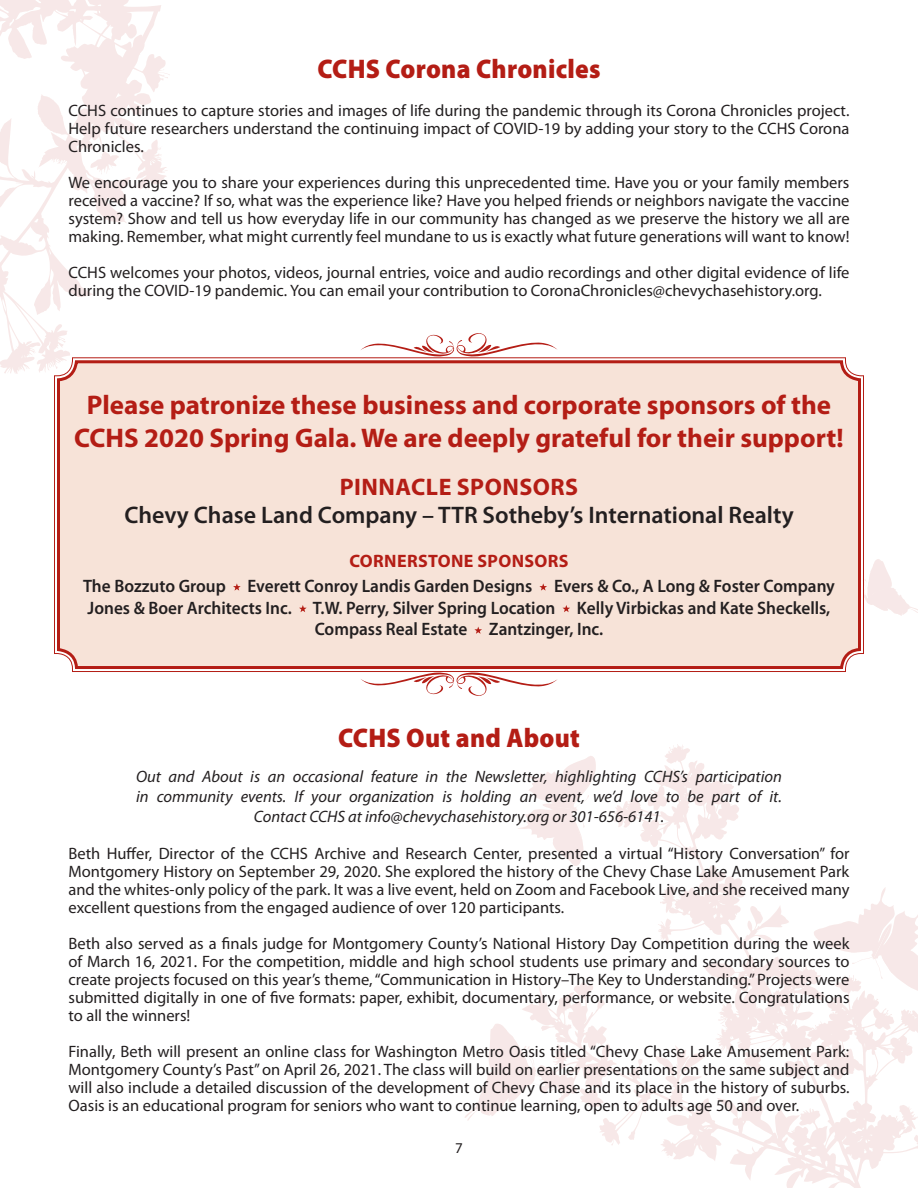
<style>
.page{position:relative;width:918px;height:1188px;background:#fff}
.page>*{position:absolute;margin:0;border:0;box-sizing:border-box;transform-origin:0 0}
.t1{font:700 27px "Myriad Pro";color:#b41d15}
.Normal__Web{font:900 27px "Myriad Pro";letter-spacing:.01em;color:#b41d15;scale:.94 1}
.t2{font:600 24px "Myriad Pro";color:#231f20}
.t3{font:700 24px "Myriad Pro";letter-spacing:.02em;color:#b41d15}
.t4{font:600 18px/21.6px "Myriad Pro";color:#231f20;text-align:center;scale:.96 1}
.t5{font:700 18px "Myriad Pro";letter-spacing:.02em;color:#b41d15}
.Normal__Web-2{font:16.5px/18px "Myriad Pro";color:#231f20;text-align:justify}
.Normal__Web-3{font:italic 16.5px/19.8px "Myriad Pro";color:#231f20;text-align:center}
.t6{font:15px "Myriad Pro";color:#231f20}
</style>
<div class="page">
<svg style="left:0;top:167px;width:167px;height:207px"></svg>
<svg style="left:0;top:0;width:170px;height:167px"></svg>
<svg style="left:614px;top:744px;width:190px;height:237px"></svg>
<svg style="left:522px;top:981px;width:282px;height:207px"></svg>
<svg style="left:465px;top:1023px;width:81px;height:98px"></svg>
<svg style="left:518px;top:756px;width:78px;height:110px"></svg>
<svg style="left:804px;top:887px;width:114px;height:301px"></svg>
<svg style="left:865px;top:559px;width:53px;height:57px"></svg>
<div style="left:53px;top:357px;width:812px;height:315px;background:#f7e3d8"></div>
<div style="left:57px;top:360px;width:804px;height:309px;border:3px solid #b41d15;border-radius:18px"></div>
<svg style="left:361px;top:333px;width:197px;height:24px"></svg>
<svg style="left:361px;top:672px;width:197px;height:24px"></svg>
<p class="Normal__Web" style="left:318px;top:51px;width:303px">CCHS Corona Chronicles</p>
<p class="Normal__Web-2" style="left:69px;top:101px;width:782px">CCHS continues to capture stories and images of life during the pandemic through its Corona Chronicles project.<br>Help future researchers understand the continuing impact of COVID-19 by adding your story to the CCHS Corona Chronicles.</p>
<p class="Normal__Web-2" style="left:69px;top:173px;width:783px">We encourage you to share your experiences during this unprecedented time. Have you or your family members received a vaccine? If so, what was the experience like? Have you helped friends or neighbors navigate the vaccine system? Show and tell us how everyday life in our community has changed as we preserve the history we all are making. Remember, what might currently feel mundane to us is exactly what future generations will want to know!</p>
<p class="Normal__Web-2" style="left:69px;top:263px;width:783px">CCHS welcomes your photos, videos, journal entries, voice and audio recordings and other digital evidence of life during the COVID-19 pandemic. You can email your contribution to CoronaChronicles@chevychasehistory.org.</p>
<p class="t1" style="left:87px;top:388px;width:746px">Please patronize these business and corporate sponsors of the</p>
<p class="t1" style="left:74px;top:420px;width:771px">CCHS 2020 Spring Gala. We are deeply grateful for their support!</p>
<p class="t3" style="left:340px;top:471px;width:240px">PINNACLE SPONSORS</p>
<p class="t2" style="left:124px;top:500px;width:671px">Chevy Chase Land Company – TTR Sotheby’s International Realty</p>
<p class="t5" style="left:349px;top:549px;width:221px">CORNERSTONE SPONSORS</p>
<p class="t4" style="left:83px;top:575px;width:785px">The Bozzuto Group Everett Conroy Landis Garden Designs Evers &amp; Co., A Long &amp; Foster Company<br>Jones &amp; Boer Architects Inc. T.W. Perry, Silver Spring Location Kelly Virbickas and Kate Sheckells,<br>Compass Real Estate Zantzinger, Inc.</p>
<p class="Normal__Web" style="left:338px;top:720px;width:259px">CCHS Out and About</p>
<p class="Normal__Web-3" style="left:136px;top:766px;width:647px">Out and About is an occasional feature in the Newsletter, highlighting CCHS’s participation in community events. If your organization is holding an event, we’d love to be part of it.<br>Contact CCHS at info@chevychasehistory.org or 301-656-6141.</p>
<p class="Normal__Web-2" style="left:69px;top:845px;width:783px">Beth Huffer, Director of the CCHS Archive and Research Center, presented a virtual “History Conversation” for Montgomery History on September 29, 2020. She explored the history of the Chevy Chase Lake Amusement Park and the whites-only policy of the park. It was a live event, held on Zoom and Facebook Live, and she received many excellent questions from the engaged audience of over 120 participants.</p>
<p class="Normal__Web-2" style="left:69px;top:935px;width:783px">Beth also served as a finals judge for Montgomery County’s National History Day Competition during the week of March 16, 2021. For the competition, middle and high school students use primary and secondary sources to create projects focused on this year’s theme, “Communication in History–The Key to Understanding.” Projects were submitted digitally in one of five formats: paper, exhibit, documentary, performance, or website. Congratulations to all the winners!</p>
<p class="Normal__Web-2" style="left:69px;top:1043px;width:783px">Finally, Beth will present an online class for Washington Metro Oasis titled “Chevy Chase Lake Amusement Park:<br>Montgomery County’s Past” on April 26, 2021. The class will build on earlier presentations on the same subject and will also include a detailed discussion of the development of Chevy Chase and its place in the history of suburbs.<br>Oasis is an educational program for seniors who want to continue learning, open to adults age 50 and over.</p>
<p class="t6" style="left:455px;top:1139px;width:9px">7</p>
</div>
